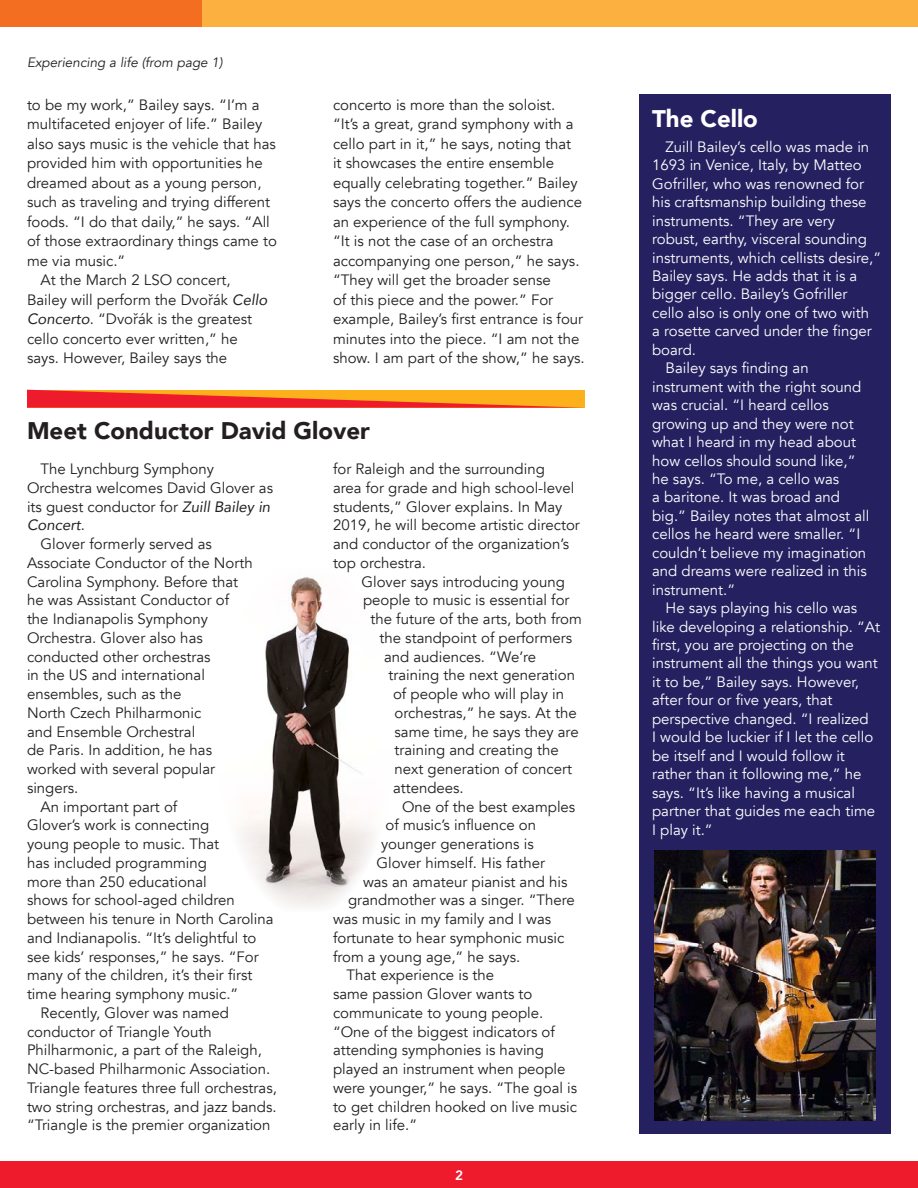
<style>
.page{position:relative;width:918px;height:1188px;background:#fff}
.page>*{position:absolute;margin:0;border:0;box-sizing:border-box;transform-origin:0 0}
.Headline_14_pt{font:900 24px "Avenir";color:#231f20}
.Body{font:900 24px "Avenir";color:#fff}
.Body-2{font:15px/18.8px "Avenir";color:#231f20}
.Body-3{font:15px/18.5px "Avenir";color:#fff}
.Paragraph_black{font:italic 13.5px "Avenir";color:#231f20}
.Paragraph_black-2{font:800 13.5px "Avenir";color:#fff}
.s1{font-style:italic}
</style>
<div class="page">
<div style="left:0;top:0;width:202px;height:27px;background:#f36e21"></div>
<div style="left:202px;top:0;width:716px;height:27px;background:#fbb03f"></div>
<div style="left:0;top:1161px;width:918px;height:27px;background:#ee1b2d"></div>
<img style="left:240px;top:577px;width:134px;height:330px">
<div style="left:639px;top:95px;width:252px;height:1039px;background:#252161"></div>
<img style="left:655px;top:850px;width:220px;height:271px">
<svg style="left:27px;top:390px;width:558px;height:18px;background:#f46524"></svg>
<p class="Paragraph_black" style="left:27px;top:55px;width:197px">Experiencing a life (from page 1)</p>
<p class="Body-2" style="left:27px;top:95px;width:251px;line-height:19.5px">to be my work,” Bailey says. “I’m a multifaceted enjoyer of life.” Bailey also says music is the vehicle that has provided him with opportunities he dreamed about as a young person, such as traveling and trying different foods. “I do that daily,” he says. “All of those extraordinary things came to me via music.”</p>
<p class="Body-2" style="left:27px;top:271px;width:242px;line-height:19.5px;text-indent:14px">At the March 2 LSO concert,<br>Bailey will perform the Dvořák <span class="s1">Cello<br>Concerto</span>. “Dvořák is the greatest cello concerto ever written,” he says. However, Bailey says the</p>
<p class="Body-2" style="left:333px;top:95px;width:253px;line-height:19.5px">concerto is more than the soloist.<br>“It’s a great, grand symphony with a cello part in it,” he says, noting that<br>it showcases the entire ensemble equally celebrating together.” Bailey says the concerto offers the audience an experience of the full symphony. “It is not the case of an orchestra accompanying one person,” he says. “They will get the broader sense<br>of this piece and the power.” For example, Bailey’s first entrance is four minutes into the piece. “I am not the show. I am part of the show,” he says.</p>
<p class="Headline_14_pt" style="left:27px;top:410px;width:345px">Meet Conductor David Glover</p>
<p class="Body-2" style="left:27px;top:460px;width:248px;text-indent:14px">The Lynchburg Symphony<br>Orchestra welcomes David Glover as its guest conductor for <span class="s1">Zuill Bailey in<br>Concert</span>.</p>
<p class="Body-2" style="left:27px;top:535px;width:227px;text-indent:14px">Glover formerly served as<br>Associate Conductor of the North<br>Carolina Symphony. Before that he was Assistant Conductor of the Indianapolis Symphony<br>Orchestra. Glover also has conducted other orchestras<br>in the US and international ensembles, such as the<br>North Czech Philharmonic<br>and Ensemble Orchestral<br>de Paris. In addition, he has worked with several popular singers.</p>
<p class="Body-2" style="left:27px;top:797px;width:248px;text-indent:14px">An important part of<br>Glover’s work is connecting<br>young people to music. That<br>has included programming<br>more than 250 educational<br>shows for school-aged children between his tenure in North Carolina and Indianapolis. “It’s delightful to see kids’ responses,” he says. “For many of the children, it’s their first time hearing symphony music.”</p>
<p class="Body-2" style="left:27px;top:1003px;width:251px;text-indent:14px">Recently, Glover was named conductor of Triangle Youth Philharmonic, a part of the Raleigh, NC-based Philharmonic Association.<br>Triangle features three full orchestras, two string orchestras, and jazz bands. “Triangle is the premier organization</p>
<p class="Body-2" style="left:333px;top:460px;width:248px">for Raleigh and the surrounding<br>area for grade and high school-level students,” Glover explains. In May<br>2019, he will become artistic director and conductor of the organization’s top orchestra.</p>
<p class="Body-2" style="left:362px;top:572px;width:205px">Glover says introducing young</p>
<p class="Body-2" style="left:363px;top:591px;width:208px">people to music is essential for</p>
<p class="Body-2" style="left:370px;top:610px;width:213px">the future of the arts, both from</p>
<p class="Body-2" style="left:380px;top:628px;width:194px">the standpoint of performers</p>
<p class="Body-2" style="left:384px;top:647px;width:154px">and audiences. “We’re</p>
<p class="Body-2" style="left:388px;top:666px;width:188px">training the next generation</p>
<p class="Body-2" style="left:393px;top:685px;width:173px">of people who will play in</p>
<p class="Body-2" style="left:394px;top:703px;width:184px">orchestras,” he says. At the</p>
<p class="Body-2" style="left:394px;top:722px;width:186px">same time, he says they are</p>
<p class="Body-2" style="left:394px;top:741px;width:166px">training and creating the</p>
<p class="Body-2" style="left:394px;top:760px;width:179px">next generation of concert</p>
<p class="Body-2" style="left:393px;top:778px;width:72px">attendees.</p>
<p class="Body-2" style="left:402px;top:797px;width:175px">One of the best examples</p>
<p class="Body-2" style="left:386px;top:816px;width:152px">of music’s influence on</p>
<p class="Body-2" style="left:381px;top:835px;width:154px">younger generations is</p>
<p class="Body-2" style="left:377px;top:853px;width:170px">Glover himself. His father</p>
<p class="Body-2" style="left:363px;top:872px;width:206px">was an amateur pianist and his</p>
<p class="Body-2" style="left:348px;top:891px;width:228px">grandmother was a singer. “There</p>
<p class="Body-2" style="left:333px;top:910px;width:220px">was music in my family and I was</p>
<p class="Body-2" style="left:333px;top:928px;width:233px">fortunate to hear symphonic music</p>
<p class="Body-2" style="left:333px;top:947px;width:189px">from a young age,” he says.</p>
<p class="Body-2" style="left:333px;top:966px;width:246px;text-indent:14px">That experience is the<br>same passion Glover wants to communicate to young people. “One of the biggest indicators of attending symphonies is having played an instrument when people were younger,” he says. “The goal is to get children hooked on live music early in life.”</p>
<p class="Paragraph_black-2" style="left:455px;top:1165px;width:9px">2</p>
<p class="Body" style="left:652px;top:98px;width:107px">The Cello</p>
<p class="Body-3" style="left:652px;top:138px;width:231px;text-indent:14px">Zuill Bailey’s cello was made in<br>1693 in Venice, Italy, by Matteo<br>Gofriller, who was renowned for his craftsmanship building these instruments. “They are very robust, earthy, visceral sounding instruments, which cellists desire,”<br>Bailey says. He adds that it is a bigger cello. Bailey’s Gofriller cello also is only one of two with<br>a rosette carved under the finger board.</p>
<p class="Body-3" style="left:652px;top:359px;width:219px;text-indent:14px">Bailey says finding an instrument with the right sound was crucial. “I heard cellos growing up and they were not what I heard in my head about how cellos should sound like,” he says. “To me, a cello was<br>a baritone. It was broad and big.” Bailey notes that almost all cellos he heard were smaller. “I couldn’t believe my imagination and dreams were realized in this instrument.”</p>
<p class="Body-3" style="left:652px;top:599px;width:230px;text-indent:14px">He says playing his cello was like developing a relationship. “At first, you are projecting on the instrument all the things you want it to be,” Bailey says. However, after four or five years, that perspective changed. “I realized<br>I would be luckier if I let the cello be itself and I would follow it rather than it following me,” he says. “It’s like having a musical partner that guides me each time<br>I play it.”</p>
</div>
